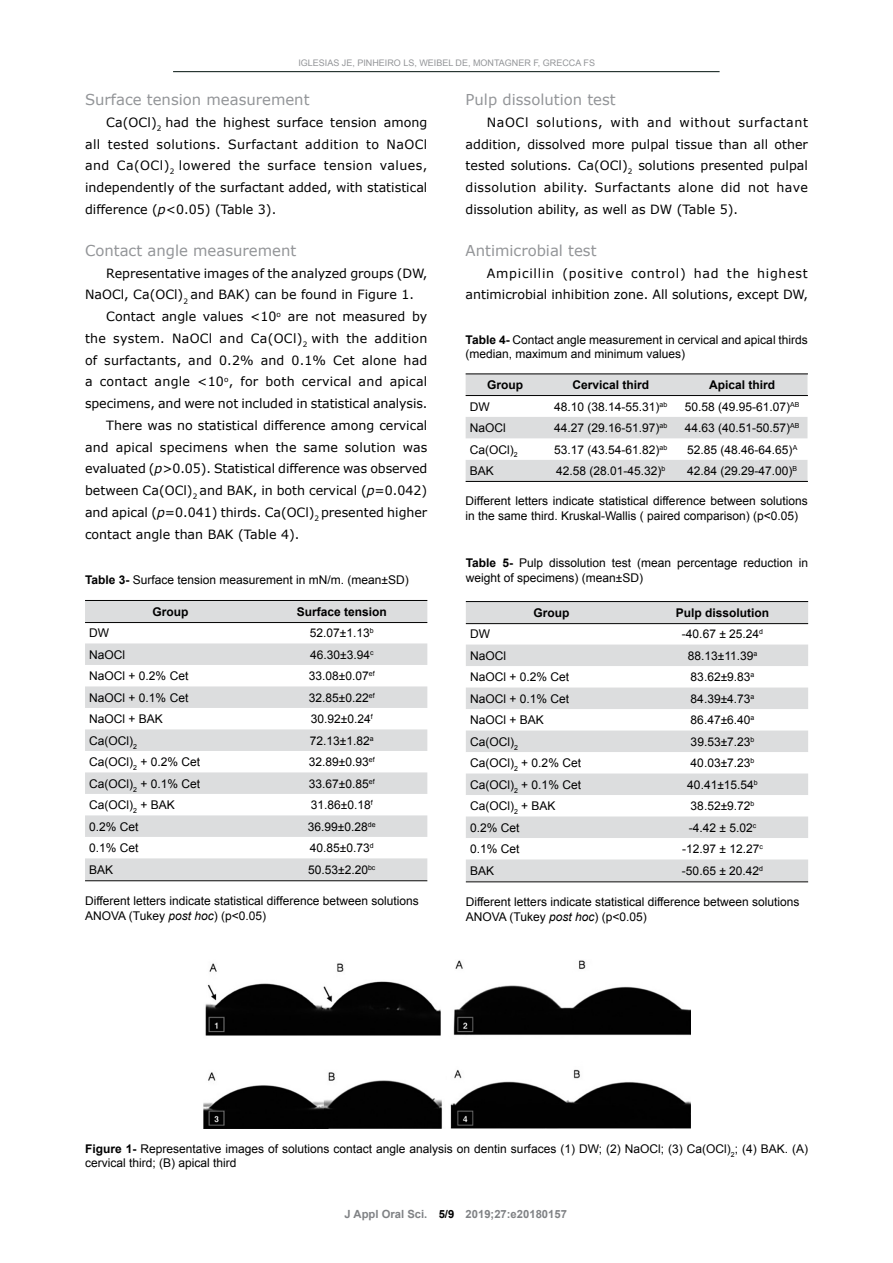
<style>
.page{position:relative;width:893px;height:1263px;background:#fff}
.page>*{position:absolute;margin:0;border:0;box-sizing:border-box;transform-origin:0 0}
.t1{font:15px "Verdana";color:#939598}
.t2{font:12.75px/21.8px "Verdana";color:#000;text-align:justify}
.t3{font:12.75px "Verdana";letter-spacing:.02em;color:#000}
.t4{font:12px/14.4px "Arial";color:#000}
.t5{font:700 12px "Arial";color:#000}
.t6{font:700 11.25px "Arial";color:#808285}
.t7{font:9px "Arial";color:#939598}
.s1{font-style:italic}
.s2{font-weight:700}
.s3{color:#000}
</style>
<div class="page">
<hr style="left:173px;top:71px;width:547px;height:1px;background:#00110d">
<img style="left:204px;top:960px;width:486px;height:169px">
<svg style="left:85px;top:601px;width:342px;height:279px;fill:#dcddde"></svg>
<hr style="left:85px;top:600px;width:342px;height:1px;background:#000">
<hr style="left:85px;top:622px;width:342px;height:1px;background:#000">
<hr style="left:85px;top:880px;width:342px;height:1px;background:#000">
<svg style="left:466px;top:374px;width:341px;height:107px"></svg>
<hr style="left:466px;top:373px;width:342px;height:1px;background:#000">
<hr style="left:466px;top:395px;width:342px;height:1px;background:#000">
<hr style="left:466px;top:481px;width:342px;height:1px;background:#000">
<svg style="left:466px;top:602px;width:342px;height:279px;fill:#dcddde"></svg>
<hr style="left:466px;top:601px;width:342px;height:1px;background:#000">
<hr style="left:466px;top:623px;width:342px;height:1px;background:#000">
<hr style="left:466px;top:881px;width:342px;height:1px;background:#000">
<p class="t7" style="left:298px;top:57px;width:298px">IGLESIAS JE, PINHEIRO LS, WEIBEL DE, MONTAGNER F, GRECCA FS</p>
<p class="t1" style="left:85px;top:89px;width:226px">Surface tension measurement</p>
<p class="t2" style="left:85px;top:111px;width:344px;text-indent:21px">Ca(OCl)<sub>2</sub> had the highest surface tension among all tested solutions. Surfactant addition to NaOCl and Ca(OCl)<sub>2</sub> lowered the surface tension values, independently of the surfactant added, with statistical difference (<span class="s1">p</span>&lt;0.05) (Table 3).</p>
<p class="t1" style="left:85px;top:240px;width:213px">Contact angle measurement</p>
<p class="t2" style="left:85px;top:262px;width:344px;text-indent:21px">Representative images of the analyzed groups (DW,<br>NaOCl, Ca(OCl)<sub>2</sub> and BAK) can be found in Figure 1.</p>
<p class="t2" style="left:106px;top:305px;width:323px">Contact angle values &lt;10<sup>o</sup> are not measured by</p>
<p class="t3" style="left:85px;top:329px;width:344px">the system. NaOCl and Ca(OCl)<sub>2</sub> with the addition</p>
<p class="t2" style="left:85px;top:349px;width:344px">of surfactants, and 0.2% and 0.1% Cet alone had</p>
<p class="t3" style="left:85px;top:373px;width:344px">a contact angle &lt;10<sup>o</sup>, for both cervical and apical</p>
<p class="t2" style="left:85px;top:392px;width:344px">specimens, and were not included in statistical analysis.</p>
<p class="t2" style="left:106px;top:414px;width:323px">There was no statistical difference among cervical</p>
<p class="t2" style="left:85px;top:436px;width:344px">and apical specimens when the same solution was</p>
<p class="t2" style="left:85px;top:458px;width:344px">evaluated (<span class="s1">p</span>&gt;0.05). Statistical difference was observed</p>
<p class="t2" style="left:85px;top:479px;width:344px">between Ca(OCl)<sub>2</sub> and BAK, in both cervical (<span class="s1">p</span>=0.042)</p>
<p class="t2" style="left:85px;top:501px;width:344px">and apical (<span class="s1">p</span>=0.041) thirds. Ca(OCl)<sub>2</sub> presented higher</p>
<p class="t2" style="left:85px;top:523px;width:216px">contact angle than BAK (Table 4).</p>
<p class="t4" style="left:85px;top:573px;width:325px"><span class="s2">Table 3-</span> Surface tension measurement in mN/m. (mean±SD)</p>
<p class="t5" style="left:153px;top:603px;width:37px">Group</p>
<p class="t5" style="left:297px;top:603px;width:92px">Surface tension</p>
<p class="t4" style="left:89px;top:626px;width:21px">DW</p>
<p class="t4" style="left:310px;top:626px;width:65px">52.07±1.13<sup>b</sup></p>
<p class="t4" style="left:89px;top:647px;width:38px">NaOCl</p>
<p class="t4" style="left:310px;top:647px;width:65px">46.30±3.94<sup>c</sup></p>
<p class="t4" style="left:89px;top:669px;width:101px">NaOCl + 0.2% Cet</p>
<p class="t4" style="left:309px;top:669px;width:67px">33.08±0.07<sup>ef</sup></p>
<p class="t4" style="left:89px;top:690px;width:101px">NaOCl + 0.1% Cet</p>
<p class="t4" style="left:309px;top:690px;width:67px">32.85±0.22<sup>ef</sup></p>
<p class="t4" style="left:89px;top:712px;width:75px">NaOCl + BAK</p>
<p class="t4" style="left:311px;top:712px;width:63px">30.92±0.24<sup>f</sup></p>
<p class="t4" style="left:89px;top:733px;width:49px">Ca(OCl)<sub>2</sub></p>
<p class="t4" style="left:310px;top:733px;width:65px">72.13±1.82<sup>a</sup></p>
<p class="t4" style="left:89px;top:755px;width:112px">Ca(OCl)<sub>2</sub> + 0.2% Cet</p>
<p class="t4" style="left:309px;top:755px;width:67px">32.89±0.93<sup>ef</sup></p>
<p class="t4" style="left:89px;top:776px;width:112px">Ca(OCl)<sub>2</sub> + 0.1% Cet</p>
<p class="t4" style="left:309px;top:776px;width:67px">33.67±0.85<sup>ef</sup></p>
<p class="t4" style="left:89px;top:798px;width:87px">Ca(OCl)<sub>2</sub> + BAK</p>
<p class="t4" style="left:311px;top:798px;width:63px">31.86±0.18<sup>f</sup></p>
<p class="t4" style="left:89px;top:819px;width:51px">0.2% Cet</p>
<p class="t4" style="left:308px;top:819px;width:69px">36.99±0.28<sup>de</sup></p>
<p class="t4" style="left:89px;top:841px;width:51px">0.1% Cet</p>
<p class="t4" style="left:310px;top:841px;width:65px">40.85±0.73<sup>d</sup></p>
<p class="t4" style="left:89px;top:862px;width:26px">BAK</p>
<p class="t4" style="left:308px;top:862px;width:69px">50.53±2.20<sup>bc</sup></p>
<p class="t4" style="left:85px;top:894px;width:335px">Different letters indicate statistical difference between solutions<br>ANOVA (Tukey <span class="s1">post hoc</span>) (p&lt;0.05)</p>
<p class="t1" style="left:466px;top:89px;width:152px">Pulp dissolution test</p>
<p class="t2" style="left:466px;top:111px;width:344px;text-indent:21px">NaOCl solutions, with and without surfactant addition, dissolved more pulpal tissue than all other tested solutions. Ca(OCl)<sub>2</sub> solutions presented pulpal dissolution ability. Surfactants alone did not have dissolution ability, as well as DW (Table 5).</p>
<p class="t1" style="left:466px;top:240px;width:132px">Antimicrobial test</p>
<p class="t2" style="left:466px;top:262px;width:344px;text-align:right">Ampicillin (positive control) had the highest antimicrobial inhibition zone. All solutions, except DW,</p>
<p class="t4" style="left:466px;top:332px;width:344px"><span class="s2">Table 4-</span> Contact angle measurement in cervical and apical thirds (median, maximum and minimum values)</p>
<p class="t5" style="left:487px;top:377px;width:37px">Group</p>
<p class="t5" style="left:572px;top:377px;width:78px">Cervical third</p>
<p class="t5" style="left:709px;top:377px;width:68px">Apical third</p>
<p class="t4" style="left:470px;top:399px;width:21px">DW</p>
<p class="t4" style="left:554px;top:399px;width:115px">48.10 (38.14-55.31)<sup>ab</sup></p>
<p class="t4" style="left:685px;top:399px;width:116px">50.58 (49.95-61.07)<sup>AB</sup></p>
<p class="t4" style="left:470px;top:421px;width:37px">NaOCl</p>
<p class="t4" style="left:554px;top:421px;width:115px">44.27 (29.16-51.97)<sup>ab</sup></p>
<p class="t4" style="left:685px;top:421px;width:116px">44.63 (40.51-50.57)<sup>AB</sup></p>
<p class="t4" style="left:470px;top:442px;width:49px">Ca(OCl)<sub>2</sub></p>
<p class="t4" style="left:554px;top:442px;width:115px">53.17 (43.54-61.82)<sup>ab</sup></p>
<p class="t4" style="left:687px;top:442px;width:112px">52.85 (48.46-64.65)<sup>A</sup></p>
<p class="t4" style="left:470px;top:464px;width:26px">BAK</p>
<p class="t4" style="left:556px;top:464px;width:111px">42.58 (28.01-45.32)<sup>b</sup></p>
<p class="t4" style="left:687px;top:464px;width:112px">42.84 (29.29-47.00)<sup>B</sup></p>
<p class="t4" style="left:466px;top:494px;width:344px">Different letters indicate statistical difference between solutions in the same third. Kruskal-Wallis ( paired comparison) (p&lt;0.05)</p>
<p class="t4" style="left:466px;top:556px;width:344px"><span class="s2">Table 5-</span> Pulp dissolution test (mean percentage reduction in weight of specimens) (mean±SD)</p>
<p class="t5" style="left:533px;top:604px;width:37px">Group</p>
<p class="t5" style="left:676px;top:604px;width:95px">Pulp dissolution</p>
<p class="t4" style="left:470px;top:627px;width:21px">DW</p>
<p class="t4" style="left:682px;top:627px;width:83px">-40.67 ± 25.24<sup>d</sup></p>
<p class="t4" style="left:470px;top:648px;width:37px">NaOCl</p>
<p class="t4" style="left:688px;top:648px;width:71px">88.13±11.39<sup>a</sup></p>
<p class="t4" style="left:470px;top:670px;width:101px">NaOCl + 0.2% Cet</p>
<p class="t4" style="left:691px;top:670px;width:65px">83.62±9.83<sup>a</sup></p>
<p class="t4" style="left:470px;top:691px;width:101px">NaOCl + 0.1% Cet</p>
<p class="t4" style="left:691px;top:691px;width:65px">84.39±4.73<sup>a</sup></p>
<p class="t4" style="left:470px;top:713px;width:75px">NaOCl + BAK</p>
<p class="t4" style="left:691px;top:713px;width:65px">86.47±6.40<sup>a</sup></p>
<p class="t4" style="left:470px;top:734px;width:49px">Ca(OCl)<sub>2</sub></p>
<p class="t4" style="left:691px;top:734px;width:65px">39.53±7.23<sup>b</sup></p>
<p class="t4" style="left:470px;top:756px;width:112px">Ca(OCl)<sub>2</sub> + 0.2% Cet</p>
<p class="t4" style="left:691px;top:756px;width:65px">40.03±7.23<sup>b</sup></p>
<p class="t4" style="left:470px;top:777px;width:112px">Ca(OCl)<sub>2</sub> + 0.1% Cet</p>
<p class="t4" style="left:687px;top:777px;width:72px">40.41±15.54<sup>b</sup></p>
<p class="t4" style="left:470px;top:799px;width:87px">Ca(OCl)<sub>2</sub> + BAK</p>
<p class="t4" style="left:691px;top:799px;width:65px">38.52±9.72<sup>b</sup></p>
<p class="t4" style="left:470px;top:820px;width:51px">0.2% Cet</p>
<p class="t4" style="left:689px;top:820px;width:69px">-4.42 ± 5.02<sup>c</sup></p>
<p class="t4" style="left:470px;top:842px;width:51px">0.1% Cet</p>
<p class="t4" style="left:682px;top:842px;width:82px">-12.97 ± 12.27<sup>c</sup></p>
<p class="t4" style="left:470px;top:863px;width:26px">BAK</p>
<p class="t4" style="left:682px;top:863px;width:83px">-50.65 ± 20.42<sup>d</sup></p>
<p class="t4" style="left:466px;top:895px;width:335px">Different letters indicate statistical difference between solutions<br>ANOVA (Tukey <span class="s1">post hoc</span>) (p&lt;0.05)</p>
<p class="t4" style="left:85px;top:1141px;width:724px"><span class="s2">Figure 1-</span> Representative images of solutions contact angle analysis on dentin surfaces (1) DW; (2) NaOCl; (3) Ca(OCl)<sub>2</sub>; (4) BAK. (A) cervical third; (B) apical third</p>
<p class="t6" style="left:345px;top:1206px;width:224px">J Appl Oral Sci. <span class="s3">5/9</span> 2019;27:e20180157</p>
</div>
